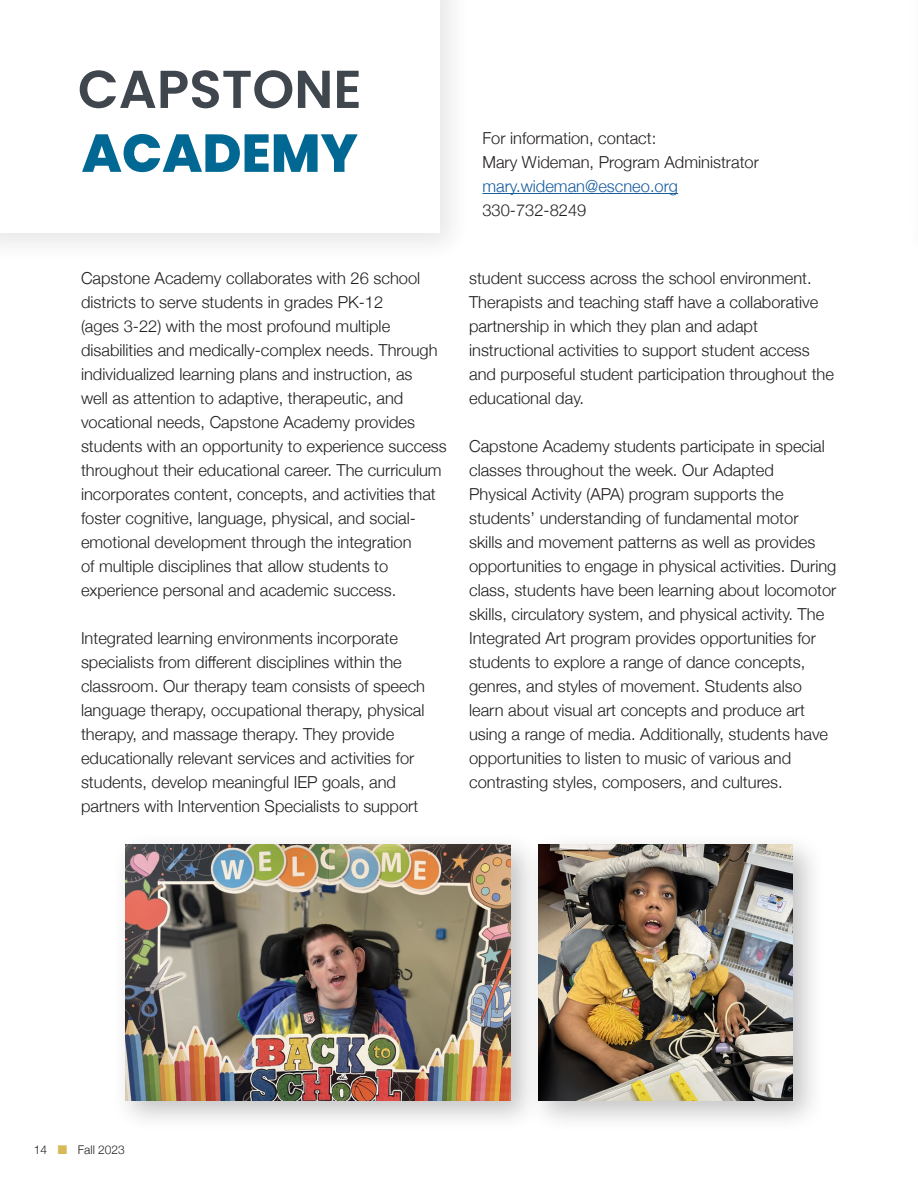
<style>
.page{position:relative;width:918px;height:1188px;background:#fff}
.page>*{position:absolute;margin:0;border:0;box-sizing:border-box;transform-origin:0 0}
.t1{font:600 53.25px "Poppins";color:#3f464d}
.t2{font:800 53.25px "Poppins";color:#006893}
.t3{font:300 16.5px/24px "Helvetica Neue";color:#231f20}
.t4{font:300 16.5px "Helvetica Neue";color:#175d9e}
.t5{font:300 12px "Helvetica Neue";color:#231f20}
</style>
<div class="page">
<div style="left:0;top:0;width:472px;height:265px;background:#f8f8f8"></div>
<div style="left:0;top:0;width:440px;height:233px;background:#fff"></div>
<hr style="left:482px;top:193px;width:196px;height:1px;background:#175d9e">
<div style="left:525px;top:832px;width:300px;height:301px;background:#231f20;opacity:.27"></div>
<img style="left:543px;top:845px;width:250px;height:255px">
<div style="left:112px;top:832px;width:431px;height:300px;background:#231f20;opacity:.27"></div>
<img style="left:125px;top:845px;width:385px;height:255px">
<p class="t1" style="left:78px;top:58px;width:285px">CAPSTONE</p>
<p class="t2" style="left:82px;top:122px;width:278px">ACADEMY</p>
<p class="t3" style="left:482px;top:125px;width:175px">For information, contact:</p>
<p class="t3" style="left:482px;top:149px;width:278px">Mary Wideman, Program Administrator</p>
<p class="t4" style="left:482px;top:173px;width:197px">mary.wideman@escneo.org</p>
<p class="t3" style="left:482px;top:197px;width:105px">330-732-8249</p>
<p class="t3" style="left:81px;top:265px;width:367px">Capstone Academy collaborates with 26 school districts to serve students in grades PK-12<br>(ages 3-22) with the most profound multiple disabilities and medically-complex needs. Through individualized learning plans and instruction, as<br>well as attention to adaptive, therapeutic, and vocational needs, Capstone Academy provides students with an opportunity to experience success throughout their educational career. The curriculum incorporates content, concepts, and activities that foster cognitive, language, physical, and social&shy;emotional development through the integration<br>of multiple disciplines that allow students to experience personal and academic success.</p>
<p class="t3" style="left:81px;top:625px;width:346px">Integrated learning environments incorporate specialists from different disciplines within the classroom. Our therapy team consists of speech language therapy, occupational therapy, physical therapy, and massage therapy. They provide educationally relevant services and activities for students, develop meaningful IEP goals, and partners with Intervention Specialists to support</p>
<p class="t3" style="left:469px;top:265px;width:366px">student success across the school environment.<br>Therapists and teaching staff have a collaborative partnership in which they plan and adapt instructional activities to support student access and purposeful student participation throughout the educational day.</p>
<p class="t3" style="left:469px;top:433px;width:369px">Capstone Academy students participate in special classes throughout the week. Our Adapted<br>Physical Activity (APA) program supports the students’ understanding of fundamental motor<br>skills and movement patterns as well as provides opportunities to engage in physical activities. During class, students have been learning about locomotor skills, circulatory system, and physical activity. The Integrated Art program provides opportunities for students to explore a range of dance concepts, genres, and styles of movement. Students also learn about visual art concepts and produce art using a range of media. Additionally, students have opportunities to listen to music of various and contrasting styles, composers, and cultures.</p>
<p class="t5" style="left:34px;top:1140px;width:15px">14</p>
<p class="t5" style="left:78px;top:1140px;width:49px">Fall 2023</p>
</div>
